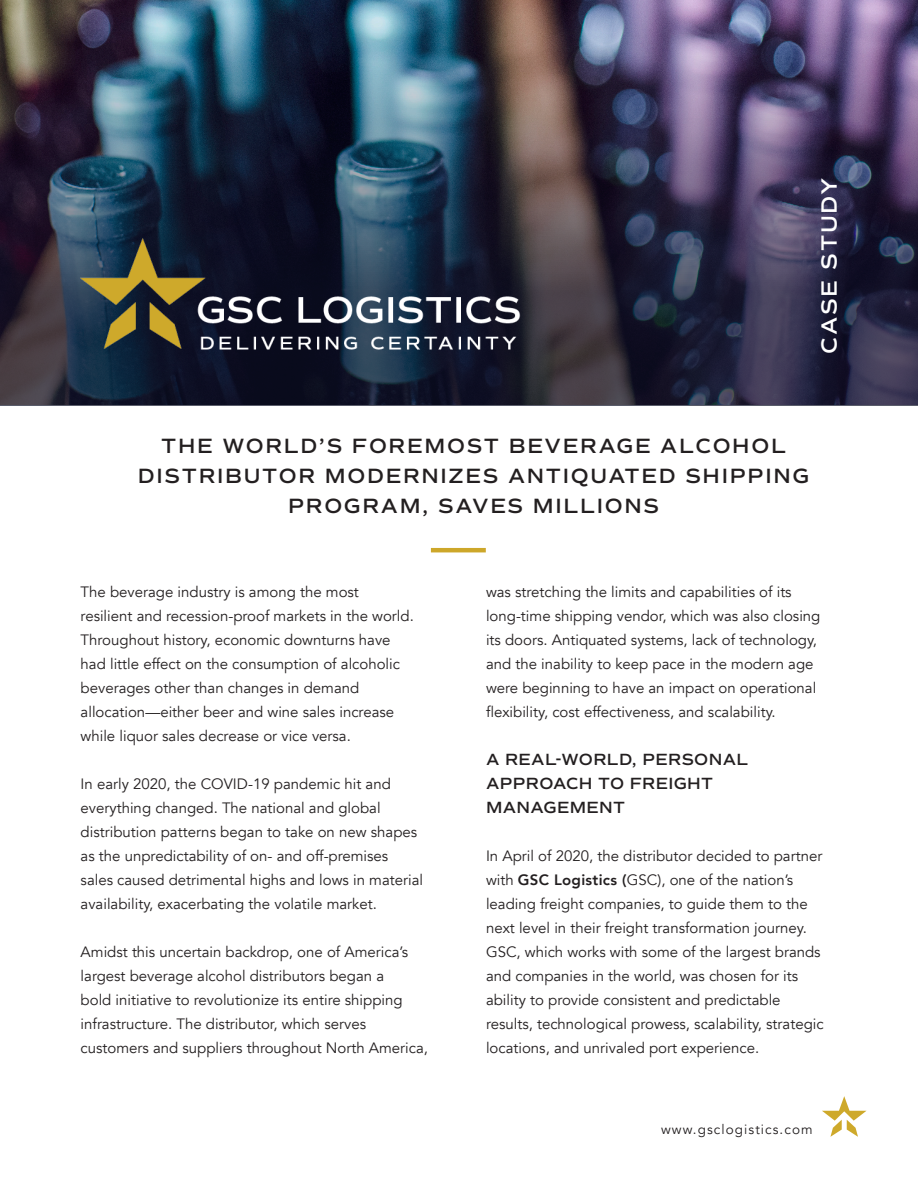
<style>
.page{position:relative;width:918px;height:1188px;background:#fff}
.page>*{position:absolute;margin:0;border:0;box-sizing:border-box;transform-origin:0 0}
.t1{font:600 22.5px "Commuters Sans";letter-spacing:.08em;color:#fff}
.Main_Header{font:600 21px/30px "Commuters Sans";letter-spacing:.08em;color:#231f20;text-align:center}
.Paragraph_Heading{font:600 16.5px/24px "Commuters Sans";letter-spacing:.02em;color:#231f20}
.t2{font:15px/24px "Avenir";color:#231f20}
.t3{font:13.5px "Avenir";letter-spacing:.08em;color:#231f20}
.s1{font-weight:800}
</style>
<div class="page">
<svg style="left:822px;top:1096px;width:45px;height:41px"></svg>
<hr style="left:431px;top:548px;width:55px;height:4px;background:#cda72a">
<img style="left:0;top:0;width:918px;height:406px">
<img style="left:81px;top:239px;width:441px;height:115px">
<p class="t1" style="left:816px;top:354px;width:178px;rotate:-90deg">CASE STUDY</p>
<p class="Main_Header" style="left:138px;top:431px;width:673px">THE WORLD’S FOREMOST BEVERAGE ALCOHOL<br>DISTRIBUTOR MODERNIZES ANTIQUATED SHIPPING<br>PROGRAM, SAVES MILLIONS</p>
<p class="t2" style="left:81px;top:580px;width:335px">The beverage industry is among the most resilient and recession-proof markets in the world.<br>Throughout history, economic downturns have had little effect on the consumption of alcoholic beverages other than changes in demand allocation—either beer and wine sales increase while liquor sales decrease or vice versa.</p>
<p class="t2" style="left:81px;top:772px;width:344px">In early 2020, the COVID-19 pandemic hit and everything changed. The national and global distribution patterns began to take on new shapes as the unpredictability of on- and off-premises sales caused detrimental highs and lows in material availability, exacerbating the volatile market.</p>
<p class="t2" style="left:81px;top:940px;width:349px">Amidst this uncertain backdrop, one of America’s largest beverage alcohol distributors began a<br>bold initiative to revolutionize its entire shipping infrastructure. The distributor, which serves customers and suppliers throughout North America,</p>
<p class="t2" style="left:486px;top:580px;width:336px">was stretching the limits and capabilities of its long-time shipping vendor, which was also closing its doors. Antiquated systems, lack of technology, and the inability to keep pace in the modern age were beginning to have an impact on operational flexibility, cost effectiveness, and scalability.</p>
<p class="Paragraph_Heading" style="left:486px;top:747px;width:264px">A REAL-WORLD, PERSONAL<br>APPROACH TO FREIGHT<br>MANAGEMENT</p>
<p class="t2" style="left:486px;top:844px;width:339px">In April of 2020, the distributor decided to partner with <span class="s1">GSC Logistics (</span>GSC), one of the nation’s leading freight companies, to guide them to the next level in their freight transformation journey.<br>GSC, which works with some of the largest brands and companies in the world, was chosen for its ability to provide consistent and predictable results, technological prowess, scalability, strategic locations, and unrivaled port experience.</p>
<p class="t3" style="left:661px;top:1121px;width:153px">www.gsclogistics.com</p>
</div>
